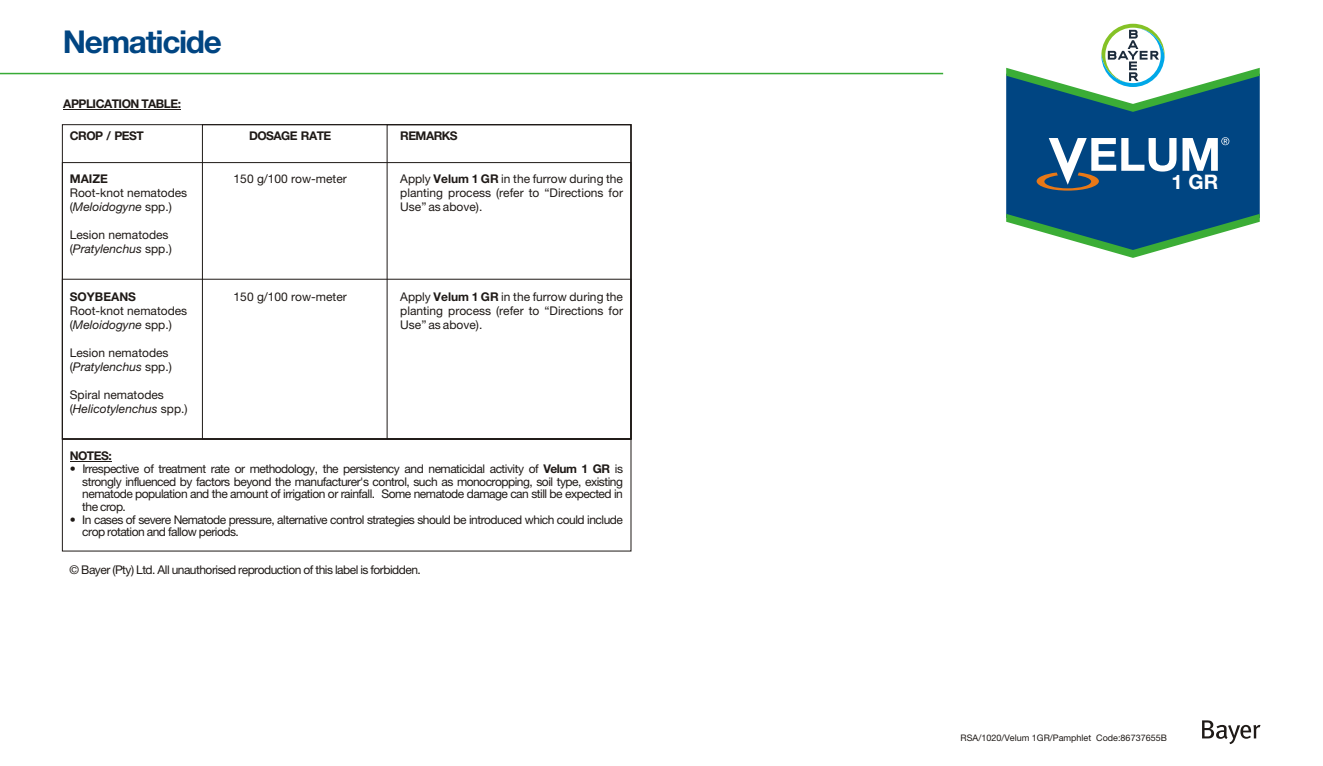
<style>
.page{position:relative;width:1323px;height:766px;background:#fff}
.page>*{position:absolute;margin:0;border:0;box-sizing:border-box;transform-origin:0 0}
.t1{font:700 31.5px "Helvetica Neue";letter-spacing:-.04em;color:#004582}
.t2{font:700 20.1px "Helvetica Neue";color:#fff}
.t3{font:12px/14px "Helvetica Neue";letter-spacing:-.04em;color:#1f1a17;text-align:justify}
.t4{font:12px/14px "Helvetica Neue";color:#1f1a17}
.t5{font:700 12px "Helvetica Neue";letter-spacing:-.04em;color:#1f1a17}
.t6{font:700 12px "Helvetica Neue";color:#1f1a17}
.t7{font:9px "Helvetica Neue";color:#1f1a17}
.s1{font-style:italic}
.s2{font-weight:700}
.s3{font-family:"Switzerland Light Plain"}
</style>
<div class="page">
<hr style="left:0;top:73px;width:943px;height:1px;background:#38ab36">
<div style="left:1006px;top:112px;width:253px;height:102px;background:#004582"></div>
<svg style="left:1006px;top:214px;width:253px;height:44px"></svg>
<svg style="left:1006px;top:23px;width:253px;height:89px"></svg>
<svg style="left:1182px;top:137px;width:47px;height:34px"></svg>
<svg style="left:1036px;top:138px;width:140px;height:52px"></svg>
<svg style="left:1202px;top:720px;width:58px;height:24px"></svg>
<hr style="left:63px;top:109px;width:118px;height:1px;background:#1f1a17">
<hr style="left:70px;top:461px;width:42px;height:1px;background:#1f1a17">
<div style="left:62px;top:438px;width:569px;height:113px;border:1px solid #1f1a17"></div>
<div style="left:62px;top:279px;width:569px;height:160px;border:1px solid #1f1a17"></div>
<h1 class="t1" style="left:63px;top:29px;width:160px">Nematicide</h1>
<p class="t5" style="left:63px;top:98px;width:119px">APPLICATION TABLE:</p>
<p class="t5" style="left:70px;top:130px;width:75px">CROP / PEST</p>
<p class="t5" style="left:249px;top:130px;width:84px">DOSAGE RATE</p>
<p class="t5" style="left:400px;top:130px;width:59px">REMARKS</p>
<p class="t5" style="left:70px;top:173px;width:40px">MAIZE</p>
<p class="t4" style="left:70px;top:186px;width:119px">Root-knot nematodes (<span class="s1">Meloidogyne</span> spp.)</p>
<p class="t4" style="left:70px;top:228px;width:104px">Lesion nematodes (<span class="s1">Pratylenchus</span> spp.)</p>
<p class="t4" style="left:234px;top:172px;width:115px">150 g/100 row-meter</p>
<p class="t3" style="left:400px;top:172px;width:224px">Apply <span class="s2">Velum 1 GR</span> in the furrow during the planting process (refer to “Directions for Use” as above).</p>
<p class="t6" style="left:70px;top:291px;width:68px">SOYBEANS</p>
<p class="t4" style="left:70px;top:304px;width:119px">Root-knot nematodes (<span class="s1">Meloidogyne</span> spp.)</p>
<p class="t4" style="left:70px;top:346px;width:104px">Lesion nematodes (<span class="s1">Pratylenchus</span> spp.)</p>
<p class="t4" style="left:70px;top:388px;width:119px">Spiral nematodes (<span class="s1">Helicotylenchus</span> spp.)</p>
<p class="t4" style="left:234px;top:290px;width:115px">150 g/100 row-meter</p>
<p class="t3" style="left:400px;top:290px;width:224px">Apply <span class="s2">Velum 1 GR</span> in the furrow during the planting process (refer to “Directions for Use” as above).</p>
<p class="t5" style="left:70px;top:451px;width:43px">NOTES:</p>
<p class="t3" style="left:70px;top:462px;width:555px"><span class="s3">·</span> Irrespective of treatment rate or methodology, the persistency and nematicidal activity of <span class="s2">Velum 1 GR</span> is</p>
<p class="t3" style="left:82px;top:475px;width:542px">strongly influenced by factors beyond the manufacturer's control, such as monocropping, soil type, existing</p>
<p class="t3" style="left:82px;top:488px;width:542px">nematode population and the amount of irrigation or rainfall. Some nematode damage can still be expected in</p>
<p class="t3" style="left:82px;top:500px;width:45px">the crop.</p>
<p class="t3" style="left:70px;top:513px;width:555px"><span class="s3">·</span> In cases of severe Nematode pressure, alternative control strategies should be introduced which could include</p>
<p class="t3" style="left:82px;top:526px;width:158px">crop rotation and fallow periods.</p>
<p class="t3" style="left:70px;top:563px;width:353px">© Bayer (Pty) Ltd. All unauthorised reproduction of this label is forbidden.</p>
<h2 class="t2" style="left:1171px;top:173px;width:48px">1 GR</h2>
<p class="t7" style="left:960px;top:733px;width:208px">RSA/1020/Velum 1GR/Pamphlet Code:86737655B</p>
</div>
